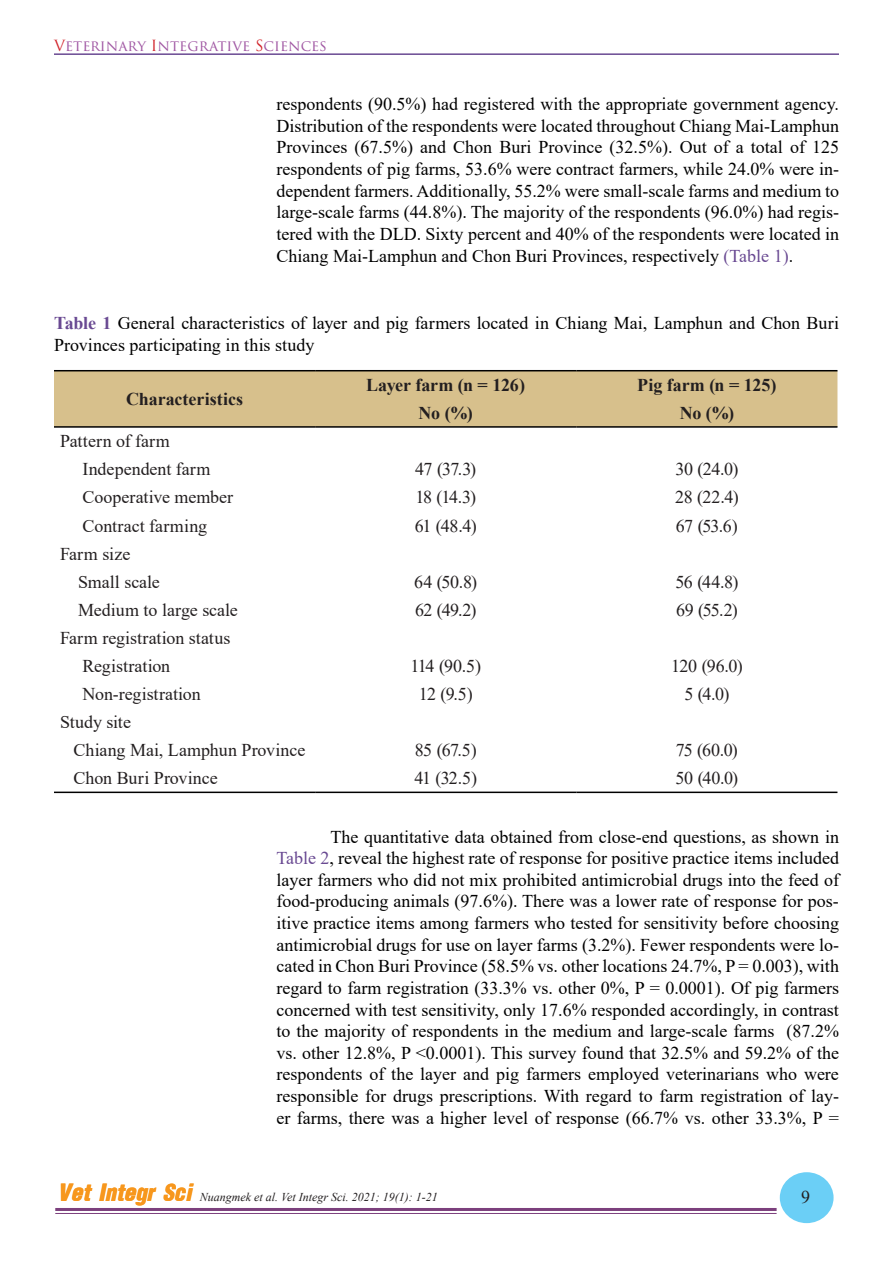
<style>
.page{position:relative;width:893px;height:1263px;background:#fff}
.page>*{position:absolute;margin:0;border:0;box-sizing:border-box;transform-origin:0 0}
.t1{font:36px "DSE Wat Ta Na";color:#f7971d}
.t2{font:18px/21.6px "Times New Roman";color:#000;text-align:justify}
.t3{font:18px/28px "Times New Roman";letter-spacing:-.005em;color:#231f20}
.t4{font:700 18px "Times New Roman";letter-spacing:-.005em;color:#231f20}
.t5{font:15px "Trajan Pro 3";color:#a057a3}
.t6{font:italic 12px "Times New Roman";color:#231f20}
.s1{color:#d1232a}
.s2{color:#694992}
.s3{font-weight:700;color:#694992}
</style>
<div class="page">
<hr style="left:55px;top:1208px;width:722px;height:3px;background:#7c407d">
<hr style="left:55px;top:1213px;width:722px;height:1px;background:#7c407d">
<div style="left:780px;top:1172px;width:54px;height:51px;background:#6bcff6;border-radius:50%"></div>
<hr style="left:54px;top:53px;width:785px;height:2px;background:#694992">
<div style="left:54px;top:371px;width:783px;height:55px;background:#d7c08c"></div>
<hr style="left:54px;top:370px;width:261px;height:1px;background:#000">
<hr style="left:54px;top:426px;width:261px;height:2px;background:#000">
<hr style="left:315px;top:370px;width:261px;height:1px;background:#000">
<hr style="left:576px;top:370px;width:261px;height:1px;background:#000">
<hr style="left:315px;top:426px;width:261px;height:2px;background:#000">
<hr style="left:576px;top:426px;width:261px;height:2px;background:#000">
<hr style="left:54px;top:791px;width:261px;height:2px;background:#000">
<hr style="left:315px;top:791px;width:261px;height:2px;background:#000">
<hr style="left:576px;top:791px;width:261px;height:2px;background:#000">
<p class="t5" style="left:54px;top:35px;width:274px"><span class="s1">V</span>eterinary <span class="s1">I</span>ntegrative <span class="s1">S</span>ciences</p>
<p class="t2" style="left:277px;top:93px;width:564px">respondents (90.5%) had registered with the appropriate government agency.<br>Distribution of the respondents were located throughout Chiang Mai-Lamphun Provinces (67.5%) and Chon Buri Province (32.5%). Out of a total of 125 respondents of pig farms, 53.6% were contract farmers, while 24.0% were in&shy;dependent farmers. Additionally, 55.2% were small-scale farms and medium to large-scale farms (44.8%). The majority of the respondents (96.0%) had regis&shy;tered with the DLD. Sixty percent and 40% of the respondents were located in Chiang Mai-Lamphun and Chon Buri Provinces, respectively <span class="s2">(Table 1)</span>.</p>
<p class="t2" style="left:54px;top:312px;width:787px"><span class="s3">Table 1</span> General characteristics of layer and pig farmers located in Chiang Mai, Lamphun and Chon Buri<br>Provinces participating in this study</p>
<p class="t4" style="left:126px;top:386px;width:118px">Characteristics</p>
<p class="t4" style="left:366px;top:372px;width:160px">Layer farm (n = 126)</p>
<p class="t4" style="left:637px;top:372px;width:141px">Pig farm (n = 125)</p>
<p class="t4" style="left:419px;top:400px;width:56px">No (%)</p>
<p class="t4" style="left:680px;top:400px;width:56px">No (%)</p>
<p class="t3" style="left:83px;top:427px;width:130px;text-indent:-22px">Pattern of farm<br>Independent farm</p>
<p class="t3" style="left:415px;top:455px;width:62px">47 (37.3)</p>
<p class="t3" style="left:675px;top:455px;width:65px">30 (24.0)</p>
<p class="t3" style="left:83px;top:483px;width:152px">Cooperative member</p>
<p class="t3" style="left:415px;top:483px;width:62px">18 (14.3)</p>
<p class="t3" style="left:675px;top:483px;width:65px">28 (22.4)</p>
<p class="t3" style="left:83px;top:511px;width:126px">Contract farming</p>
<p class="t3" style="left:415px;top:511px;width:64px">61 (48.4)</p>
<p class="t3" style="left:676px;top:511px;width:64px">67 (53.6)</p>
<p class="t3" style="left:78px;top:539px;width:83px;text-indent:-18px">Farm size<br>Small scale</p>
<p class="t3" style="left:414px;top:567px;width:64px">64 (50.8)</p>
<p class="t3" style="left:675px;top:567px;width:65px">56 (44.8)</p>
<p class="t3" style="left:78px;top:595px;width:161px">Medium to large scale</p>
<p class="t3" style="left:415px;top:595px;width:63px">62 (49.2)</p>
<p class="t3" style="left:676px;top:595px;width:63px">69 (55.2)</p>
<p class="t3" style="left:83px;top:623px;width:150px;text-indent:-22px">Farm registration status<br>Registration</p>
<p class="t3" style="left:410px;top:651px;width:72px">114 (90.5)</p>
<p class="t3" style="left:671px;top:651px;width:73px">120 (96.0)</p>
<p class="t3" style="left:83px;top:679px;width:120px">Non-registration</p>
<p class="t3" style="left:419px;top:679px;width:56px">12 (9.5)</p>
<p class="t3" style="left:684px;top:679px;width:47px">5 (4.0)</p>
<p class="t3" style="left:74px;top:708px;width:233px;text-indent:-14px">Study site<br>Chiang Mai, Lamphun Province</p>
<p class="t3" style="left:415px;top:736px;width:64px">85 (67.5)</p>
<p class="t3" style="left:676px;top:736px;width:64px">75 (60.0)</p>
<p class="t3" style="left:74px;top:764px;width:146px">Chon Buri Province</p>
<p class="t3" style="left:414px;top:764px;width:64px">41 (32.5)</p>
<p class="t3" style="left:675px;top:764px;width:64px">50 (40.0)</p>
<p class="t2" style="left:276px;top:825px;width:564px;text-indent:54px">The quantitative data obtained from close-end questions, as shown in <span class="s2">Table 2</span>, reveal the highest rate of response for positive practice items included layer farmers who did not mix prohibited antimicrobial drugs into the feed of food-producing animals (97.6%). There was a lower rate of response for pos&shy;itive practice items among farmers who tested for sensitivity before choosing antimicrobial drugs for use on layer farms (3.2%). Fewer respondents were lo&shy;cated in Chon Buri Province (58.5% vs. other locations 24.7%, P = 0.003), with regard to farm registration (33.3% vs. other 0%, P = 0.0001). Of pig farmers concerned with test sensitivity, only 17.6% responded accordingly, in contrast to the majority of respondents in the medium and large-scale farms (87.2% vs. other 12.8%, P &lt;0.0001). This survey found that 32.5% and 59.2% of the respondents of the layer and pig farmers employed veterinarians who were responsible for drugs prescriptions. With regard to farm registration of lay&shy;er farms, there was a higher level of response (66.7% vs. other 33.3%, P =</p>
<h1 class="t1" style="left:58px;top:1171px;width:135px">Vet Integr Sci</h1>
<p class="t6" style="left:200px;top:1189px;width:239px">Nuangmek et al. Vet Integr Sci. 2021; 19(1): 1-21</p>
<p class="t3" style="left:801px;top:1182px;width:10px">9</p>
</div>
